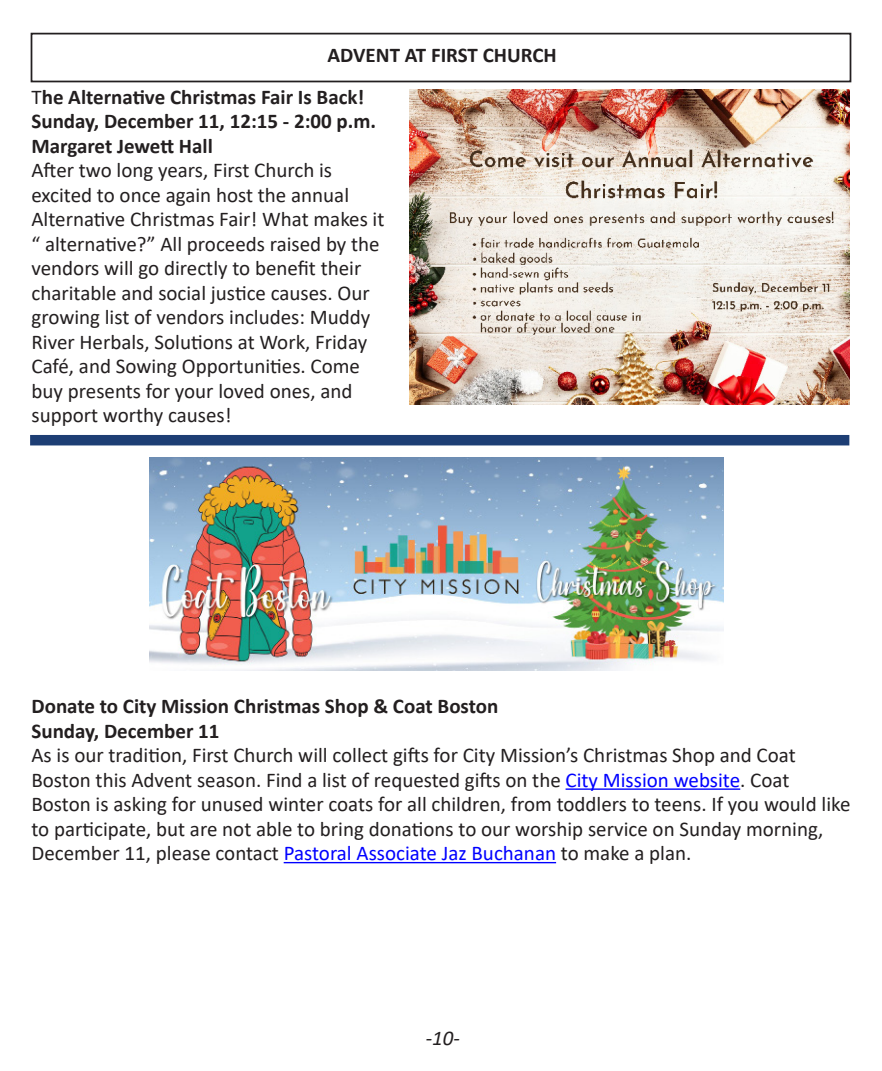
<style>
.page{position:relative;width:882px;height:1071px;background:#fff}
.page>*{position:absolute;margin:0;border:0;box-sizing:border-box;transform-origin:0 0}
.Paragraph_Style_1{font:21px/24.5px "Calibri";color:#231f20}
.Paragraph_Style_1-2{font:700 21px "Calibri";color:#231f20}
.Paragraph_Style_1-3{font:italic 21px "Calibri";color:#231f20}
.s1{font-weight:400}
.s2{color:#00f}
</style>
<div class="page">
<div style="left:31px;top:33px;width:820px;height:49px;border:2px solid #231f20"></div>
<div style="left:30px;top:435px;width:819px;height:10px;background:#1d3e74"></div>
<hr style="left:566px;top:788px;width:174px;height:2px;background:#00f">
<hr style="left:284px;top:862px;width:272px;height:1px;background:#00f">
<img style="left:149px;top:457px;width:575px;height:213px">
<img style="left:410px;top:90px;width:440px;height:314px">
<p class="Paragraph_Style_1-2" style="left:328px;top:40px;width:231px">ADVENT AT FIRST CHURCH</p>
<p class="Paragraph_Style_1-2" style="left:32px;top:82px;width:334px"><span class="s1">T</span>he Alternative Christmas Fair Is Back!</p>
<p class="Paragraph_Style_1-2" style="left:32px;top:106px;width:346px">Sunday, December 11, 12:15 - 2:00 p.m.</p>
<p class="Paragraph_Style_1-2" style="left:32px;top:131px;width:183px">Margaret Jewett Hall</p>
<p class="Paragraph_Style_1" style="left:32px;top:157px;width:354px">After two long years, First Church is excited to once again host the annual Alternative Christmas Fair! What makes it “ alternative?” All proceeds raised by the vendors will go directly to benefit their charitable and social justice causes. Our growing list of vendors includes: Muddy River Herbals, Solutions at Work, Friday Café, and Sowing Opportunities. Come buy presents for your loved ones, and</p>
<p class="Paragraph_Style_1" style="left:32px;top:402px;width:202px">support worthy causes!</p>
<p class="Paragraph_Style_1-2" style="left:32px;top:691px;width:468px">Donate to City Mission Christmas Shop &amp; Coat Boston</p>
<p class="Paragraph_Style_1-2" style="left:32px;top:716px;width:190px">Sunday, December 11</p>
<p class="Paragraph_Style_1" style="left:32px;top:743px;width:766px">As is our tradition, First Church will collect gifts for City Mission’s Christmas Shop and Coat</p>
<p class="Paragraph_Style_1" style="left:32px;top:767px;width:759px">Boston this Advent season. Find a list of requested gifts on the <span class="s2">City Mission website</span>. Coat</p>
<p class="Paragraph_Style_1" style="left:32px;top:792px;width:821px">Boston is asking for unused winter coats for all children, from toddlers to teens. If you would like to participate, but are not able to bring donations to our worship service on Sunday morning,<br>December 11, please contact <span class="s2">Pastoral Associate Jaz Buchanan</span> to make a plan.</p>
<p class="Paragraph_Style_1-3" style="left:426px;top:1023px;width:36px">-10-</p>
</div>
